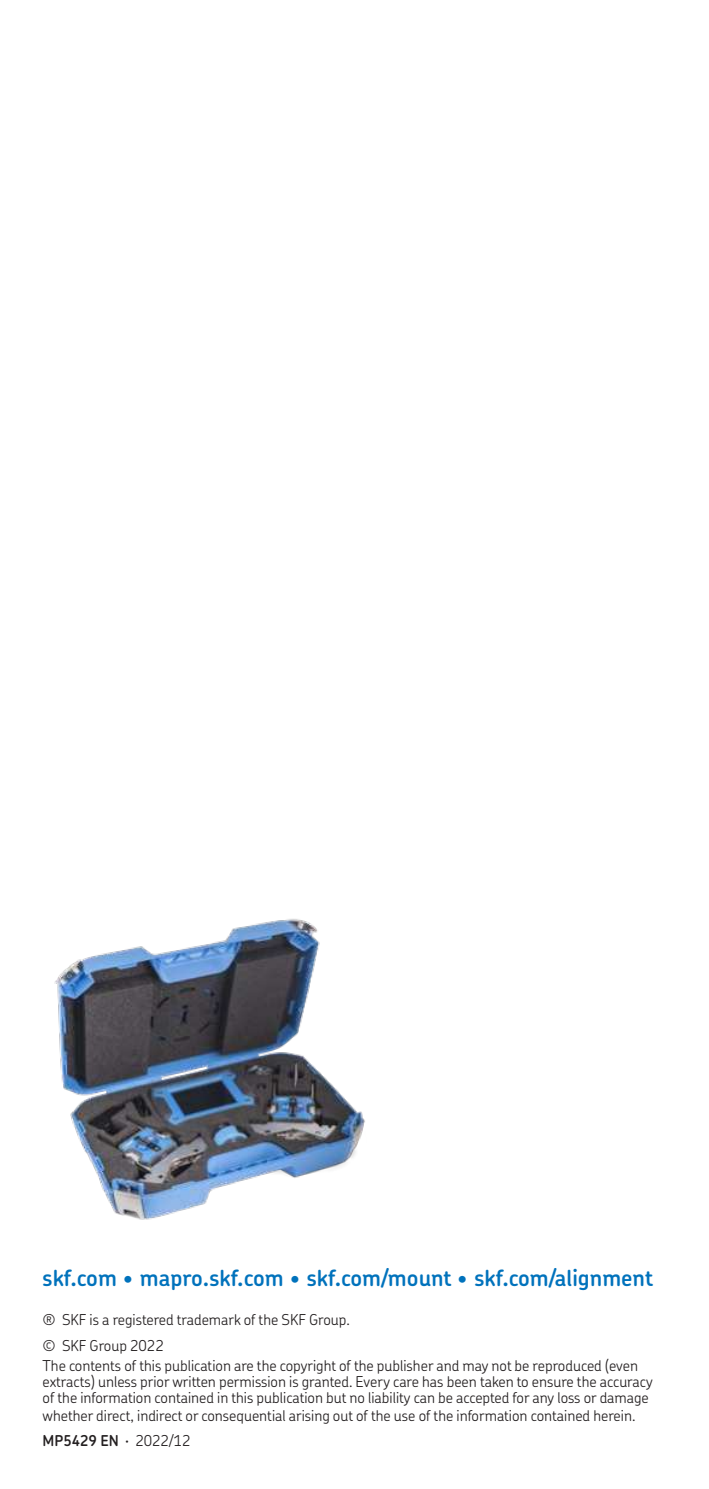
<style>
.page{position:relative;width:709px;height:1489px;background:#fff}
.page>*{position:absolute;margin:0;border:0;box-sizing:border-box;transform-origin:0 0}
.t1{font:600 22.5px "SKF Chevin OT";color:#0072bc}
.t2{font:300 15px/16.8px "SKF Chevin OT";color:#231f20}
.t3{font:600 15px "SKF Chevin OT";color:#231f20}
.s1{font-size:20px}
.s2{font-weight:300}
</style>
<div class="page">
<img style="left:54px;top:919px;width:311px;height:301px">
<h1 class="t1" style="left:43px;top:1266px;width:612px">skf.com <span class="s1">•</span> mapro.skf.com <span class="s1">•</span> skf.com/mount <span class="s1">•</span> skf.com/alignment</h1>
<p class="t2" style="left:43px;top:1307px;width:309px;line-height:25.5px">® SKF is a registered trademark of the SKF Group. © SKF Group 2022</p>
<p class="t2" style="left:43px;top:1357px;width:611px">The contents of this publication are the copyright of the publisher and may not be reproduced (even extracts) unless prior written permission is granted. Every care has been taken to ensure the accuracy of the information contained in this publication but no liability can be accepted for any loss or damage whether direct, indirect or consequential arising out of the use of the information contained herein.</p>
<p class="t3" style="left:43px;top:1433px;width:149px">MP5429 EN <span class="s2">· 2022/12</span></p>
</div>
